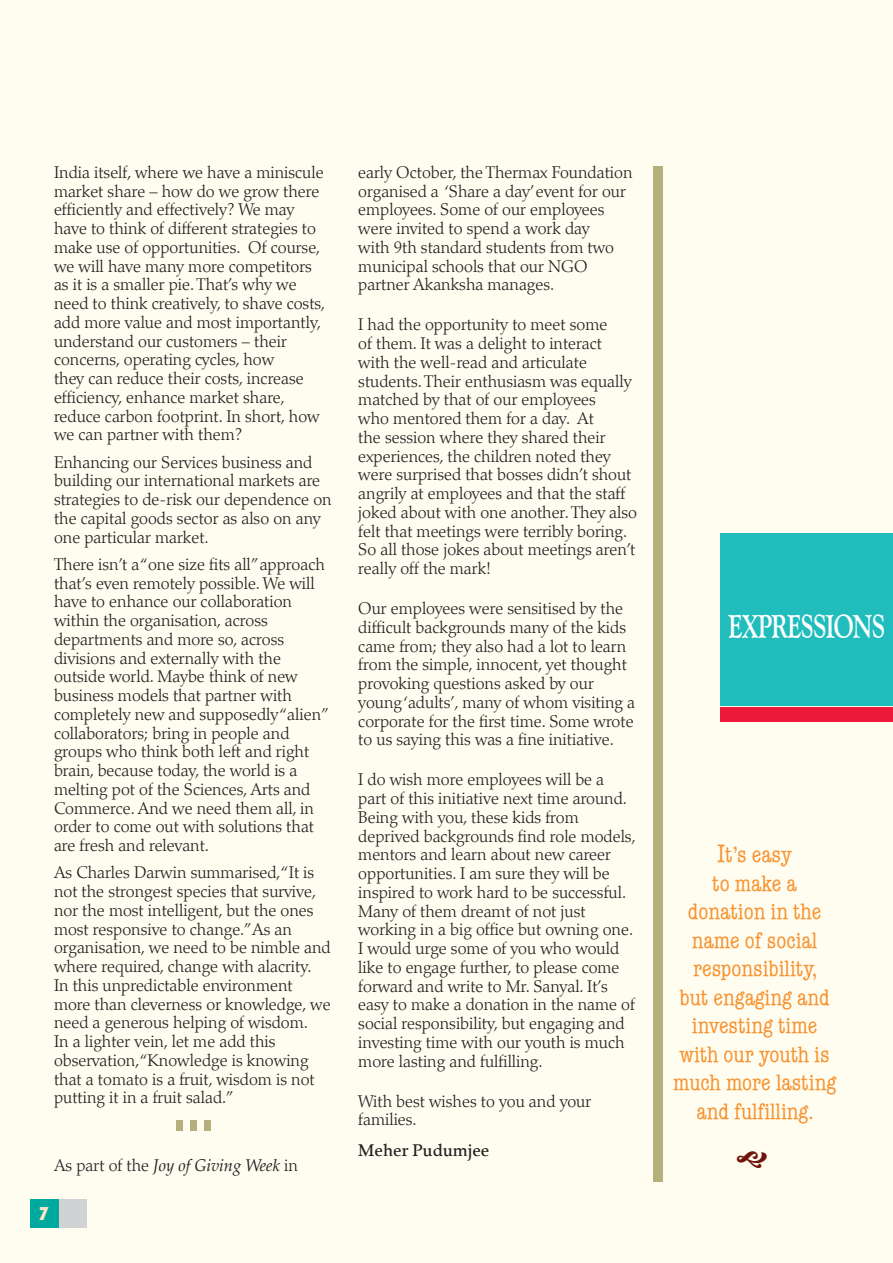
<style>
.page{position:relative;width:893px;height:1263px;background:#fffdf0}
.page>*{position:absolute;margin:0;border:0;box-sizing:border-box;transform-origin:0 0}
.SECTION_HEADING{font:700 33px "Goudy Old Style BT";letter-spacing:-.03em;color:#fff;scale:.72 1}
.EXPRESSION_READOUT{font:22.5px/28.5px "American Typewriter LT Cond A";color:#f79332;text-align:center}
.t1{font:900 condensed 18px "Futura BT";color:#fee5ca}
.EXPRESSIONS{font:300 16.95px/18.8px "Palatino LT";color:#231f20}
.EXPRESSIONS-2{font:italic 16.95px "Palatino Linotype";color:#231f20}
.EXPRESSIONS-3{font:500 16.95px "Palatino LT";color:#231f20}
.s1{font-family:"Palatino LT";font-weight:300;font-style:normal}
.s2{font-size:25.5px}
</style>
<div class="page">
<div style="left:654px;top:166px;width:9px;height:1015px;background:#b4af7d"></div>
<div style="left:58px;top:1199px;width:28px;height:28px;background:#d1d2d4"></div>
<div style="left:30px;top:1199px;width:28px;height:28px;background:#00a99d"></div>
<div style="left:720px;top:533px;width:173px;height:173px;background:#21bdbd"></div>
<div style="left:720px;top:707px;width:173px;height:15px;background:#ed1a3a"></div>
<div style="left:176px;top:1120px;width:6px;height:11px;background:#b4af7d"></div>
<div style="left:190px;top:1120px;width:6px;height:11px;background:#b4af7d"></div>
<div style="left:205px;top:1120px;width:6px;height:11px;background:#b4af7d"></div>
<p class="EXPRESSIONS" style="left:54px;top:163px;width:273px">India itself, where we have a miniscule market share – how do we grow there efficiently and effectively? We may have to think of different strategies to make use of opportunities. Of course, we will have many more competitors as it is a smaller pie. That’s why we need to think creatively, to shave costs, add more value and most importantly, understand our customers – their concerns, operating cycles, how<br>they can reduce their costs, increase efficiency, enhance market share, reduce carbon footprint. In short, how we can partner with them?</p>
<p class="EXPRESSIONS" style="left:54px;top:453px;width:279px">Enhancing our Services business and building our international markets are strategies to de-risk our dependence on the capital goods sector as also on any one particular market.</p>
<p class="EXPRESSIONS" style="left:54px;top:555px;width:277px">There isn’t a “one size fits all”approach that’s even remotely possible. We will have to enhance our collaboration within the organisation, across departments and more so, across divisions and externally with the outside world. Maybe think of new business models that partner with completely new and supposedly “alien” collaborators; bring in people and groups who think both left and right brain, because today, the world is a melting pot of the Sciences, Arts and Commerce. And we need them all, in order to come out with solutions that are fresh and relevant.</p>
<p class="EXPRESSIONS" style="left:54px;top:863px;width:278px">As Charles Darwin summarised, “It is not the strongest species that survive, nor the most intelligent, but the ones most responsive to change.”As an organisation, we need to be nimble and where required, change with alacrity.<br>In this unpredictable environment more than cleverness or knowledge, we need a generous helping of wisdom.<br>In a lighter vein, let me add this observation, “Knowledge is knowing that a tomato is a fruit, wisdom is not putting it in a fruit salad.”</p>
<p class="EXPRESSIONS-2" style="left:54px;top:1153px;width:245px"><span class="s1">As part of the</span> Joy of Giving Week <span class="s1">in</span></p>
<p class="t1" style="left:39px;top:1203px;width:10px">7</p>
<p class="EXPRESSIONS" style="left:358px;top:163px;width:276px">early October, the Thermax Foundation organised a ‘Share a day’ event for our employees. Some of our employees were invited to spend a work day<br>with 9th standard students from two municipal schools that our NGO partner Akanksha manages.</p>
<p class="EXPRESSIONS" style="left:358px;top:316px;width:280px">I had the opportunity to meet some<br>of them. It was a delight to interact with the well-read and articulate students. Their enthusiasm was equally matched by that of our employees<br>who mentored them for a day. At<br>the session where they shared their experiences, the children noted they were surprised that bosses didn’t shout angrily at employees and that the staff joked about with one another. They also felt that meetings were terribly boring.<br>So all those jokes about meetings aren’t really off the mark!</p>
<p class="EXPRESSIONS" style="left:358px;top:599px;width:278px">Our employees were sensitised by the difficult backgrounds many of the kids came from; they also had a lot to learn from the simple, innocent, yet thought provoking questions asked by our young ‘adults’, many of whom visiting a corporate for the first time. Some wrote to us saying this was a fine initiative.</p>
<p class="EXPRESSIONS" style="left:358px;top:770px;width:279px">I do wish more employees will be a part of this initiative next time around.<br>Being with you, these kids from deprived backgrounds find role models, mentors and learn about new career opportunities. I am sure they will be inspired to work hard to be successful.<br>Many of them dreamt of not just working in a big office but owning one.<br>I would urge some of you who would like to engage further, to please come forward and write to Mr. Sanyal. It’s easy to make a donation in the name of social responsibility, but engaging and investing time with our youth is much more lasting and fulfilling.</p>
<p class="EXPRESSIONS" style="left:358px;top:1092px;width:234px">With best wishes to you and your families.</p>
<p class="EXPRESSIONS-3" style="left:358px;top:1140px;width:133px">Meher Pudumjee</p>
<p class="SECTION_HEADING" style="left:729px;top:606px;width:219px">EXPRESSIONS</p>
<p class="EXPRESSION_READOUT" style="left:673px;top:841px;width:165px"><span class="s2">I</span>t’s easy<br>to make a donation in the name of social responsibility,<br>but engaging and investing time with our youth is much more lasting and fulfilling.</p>
</div>
